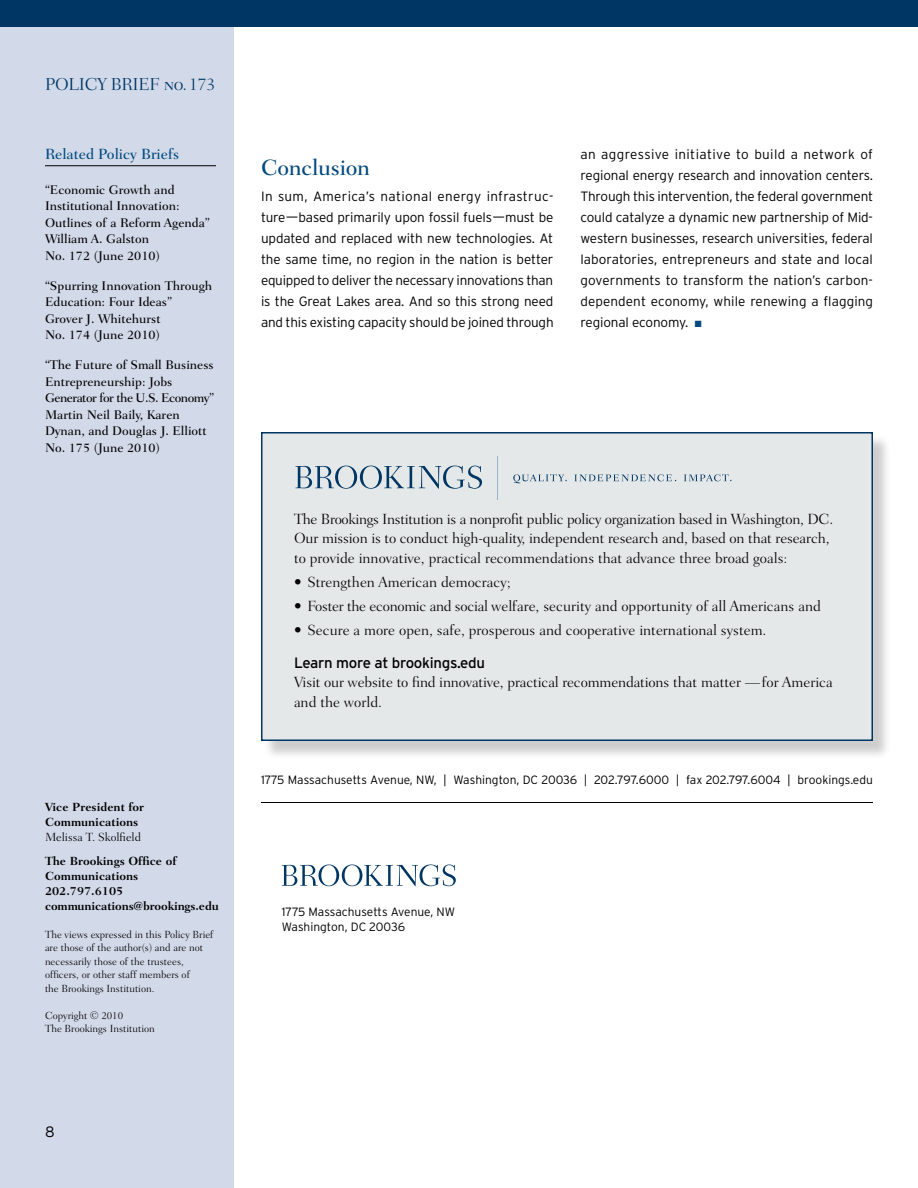
<style>
.page{position:relative;width:918px;height:1188px;background:#fff}
.page>*{position:absolute;margin:0;border:0;box-sizing:border-box;transform-origin:0 0}
.t1{font:500 22.5px "Fairfield LT Std";letter-spacing:-.01em;color:#00497f}
.t2{font:300 17.7px "Fairfield LT Std";letter-spacing:-.02em;color:#003664}
.t3{font:300 15px/19.5px "Fairfield LT Std";color:#000}
.t4{font:15px "Interstate";letter-spacing:-.02em;color:#000}
.t5{font:500 15px "Fairfield LT Std";color:#00497f}
.t6{font:300 15px "Interstate";color:#000}
.t7{font:300 13.5px/21px "Interstate";letter-spacing:-.015em;color:#000;text-align:justify}
.t8{font:500 12.75px/16.5px "Fairfield LT Std";color:#000}
.t9{font:300 12px/15px "Interstate";color:#000}
.t10{font:700 12px/15px "Fairfield LT Std";color:#000}
.t11{font:300 12px "Fairfield LT Std";color:#000}
.t12{font:300 10.5px/13.5px "Fairfield LT Std";color:#000}
.s1{color:#00497f}
</style>
<div class="page">
<div style="left:0;top:0;width:234px;height:1188px;background:#d2d9e9"></div>
<div style="left:0;top:0;width:918px;height:27px;background:#003664"></div>
<svg style="left:282px;top:864px;width:174px;height:22px"></svg>
<hr style="left:261px;top:802px;width:612px;height:1px;background:#000">
<div style="left:263px;top:434px;width:629px;height:326px;background:#000;opacity:.2"></div>
<div style="left:262px;top:433px;width:610px;height:307px;background:#e5e8e8"></div>
<div style="left:261px;top:432px;width:612px;height:309px;border:2px solid #003664"></div>
<svg style="left:296px;top:466px;width:186px;height:23px"></svg>
<svg style="left:513px;top:474px;width:54px;height:9px"></svg>
<svg style="left:574px;top:474px;width:102px;height:7px"></svg>
<svg style="left:684px;top:474px;width:48px;height:7px"></svg>
<hr style="left:498px;top:457px;width:1px;height:43px;background:#9aafcf">
<hr style="left:45px;top:165px;width:171px;height:1px;background:#000">
<h2 class="t2" style="left:45px;top:74px;width:22px">Policy</h2>
<h2 class="t2" style="left:111px;top:74px;width:21px">Brief</h2>
<h2 class="t2" style="left:164px;top:74px;width:53px">no.173</h2>
<p class="t5" style="left:45px;top:146px;width:136px">Related Policy Briefs</p>
<p class="t8" style="left:45px;top:182px;width:166px">“Economic Growth and<br>Institutional Innovation:<br>Outlines of a Reform Agenda”<br>William A. Galston<br>No. 172 (June 2010)</p>
<p class="t8" style="left:45px;top:278px;width:169px">“Spurring Innovation Through<br>Education: Four Ideas”<br>Grover J. Whitehurst<br>No. 174 (June 2010)</p>
<p class="t8" style="left:45px;top:357px;width:171px">“The Future of Small Business<br>Entrepreneurship: Jobs<br>Generator for the U.S. Economy”<br>Martin Neil Baily, Karen<br>Dynan, and Douglas J. Elliott<br>No. 175 (June 2010)</p>
<p class="t10" style="left:45px;top:800px;width:101px">Vice President for<br>Communications</p>
<p class="t11" style="left:45px;top:830px;width:97px">Melissa T. Skolfield</p>
<p class="t10" style="left:45px;top:854px;width:175px">The Brookings Office of<br>Communications<br>202.797.6105 communications@brookings.edu</p>
<p class="t12" style="left:45px;top:928px;width:170px">The views expressed in this Policy Brief are those of the author(s) and are not necessarily those of the trustees, officers, or other staff members of<br>the Brookings Institution.</p>
<p class="t12" style="left:45px;top:1009px;width:111px">Copyright © 2010<br>The Brookings Institution</p>
<p class="t6" style="left:45px;top:1123px;width:11px">8</p>
<h1 class="t1" style="left:261px;top:155px;width:111px">Conclusion</h1>
<p class="t7" style="left:261px;top:186px;width:294px">In sum, America’s national energy infrastruc&shy;ture—based primarily upon fossil fuels—must be updated and replaced with new technologies. At the same time, no region in the nation is better equipped to deliver the necessary innovations than is the Great Lakes area. And so this strong need and this existing capacity should be joined through</p>
<p class="t7" style="left:581px;top:144px;width:294px">an aggressive initiative to build a network of regional energy research and innovation centers.<br>Through this intervention, the federal government could catalyze a dynamic new partnership of Mid&shy;western businesses, research universities, federal laboratories, entrepreneurs and state and local governments to transform the nation’s carbon&shy;dependent economy, while renewing a flagging regional economy. <span class="s1">■</span></p>
<p class="t3" style="left:294px;top:509px;width:541px">The Brookings Institution is a nonprofit public policy organization based in Washington, DC.<br>Our mission is to conduct high-quality, independent research and, based on that research, to provide innovative, practical recommendations that advance three broad goals:</p>
<p class="t3" style="left:294px;top:572px;width:218px">• Strengthen American democracy;</p>
<p class="t3" style="left:294px;top:596px;width:528px">• Foster the economic and social welfare, security and opportunity of all Americans and</p>
<p class="t3" style="left:294px;top:620px;width:474px">• Secure a more open, safe, prosperous and cooperative international system.</p>
<p class="t4" style="left:294px;top:654px;width:193px">Learn more at brookings.edu</p>
<p class="t3" style="left:294px;top:673px;width:540px">Visit our website to find innovative, practical recommendations that matter —for America and the world.</p>
<p class="t9" style="left:261px;top:773px;width:613px">1775 Massachusetts Avenue, NW, | Washington, DC 20036 | 202.797.6000 | fax 202.797.6004 | brookings.edu</p>
<p class="t9" style="left:282px;top:904px;width:175px">1775 Massachusetts Avenue, NW<br>Washington, DC 20036</p>
</div>
